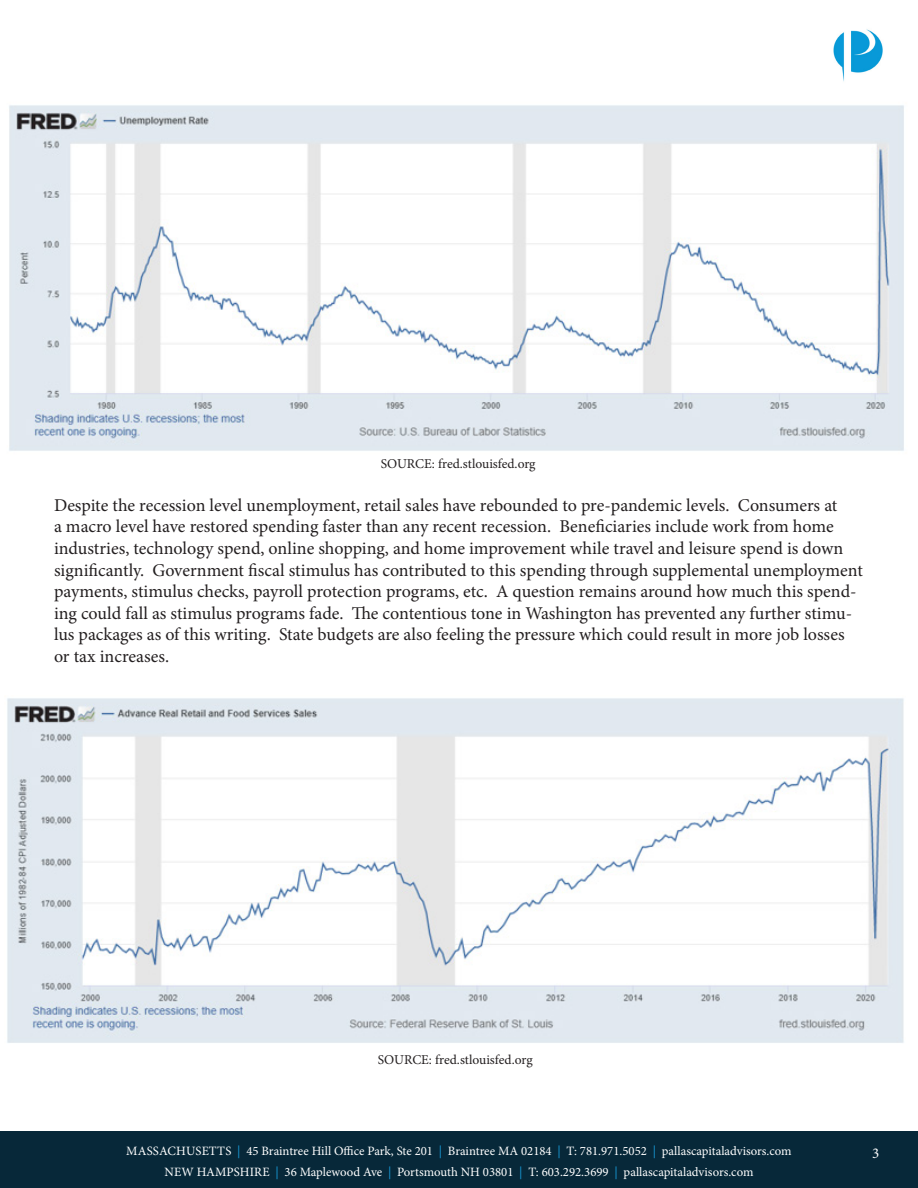
<style>
.page{position:relative;width:918px;height:1188px;background:#fff}
.page>*{position:absolute;margin:0;border:0;box-sizing:border-box;transform-origin:0 0}
.t1{font:18px/21.6px "Minion Pro";letter-spacing:-.005em;color:#231f20}
.t2{font:15px "Minion Pro";color:#fff}
.t3{font:13.5px "Minion Pro";color:#231f20}
.t4{font:12.75px/20.9px "Minion Pro";color:#fff}
.s1{color:#179ad7}
</style>
<div class="page">
<img style="left:833px;top:29px;width:50px;height:53px">
<div style="left:0;top:1132px;width:918px;height:56px;background:#072839"></div>
<img style="left:9px;top:105px;width:895px;height:346px">
<img style="left:7px;top:698px;width:897px;height:345px">
<p class="t3" style="left:381px;top:458px;width:156px">SOURCE: fred.stlouisfed.org</p>
<p class="t1" style="left:54px;top:496px;width:810px">Despite the recession level unemployment, retail sales have rebounded to pre-pandemic levels. Consumers at<br>a macro level have restored spending faster than any recent recession. Beneficiaries include work from home industries, technology spend, online shopping, and home improvement while travel and leisure spend is down significantly. Government fiscal stimulus has contributed to this spending through supplemental unemployment payments, stimulus checks, payroll protection programs, etc. A question remains around how much this spend&shy;ing could fall as stimulus programs fade. The contentious tone in Washington has prevented any further stimu&shy;lus packages as of this writing. State budgets are also feeling the pressure which could result in more job losses or tax increases.</p>
<p class="t3" style="left:378px;top:1054px;width:156px">SOURCE: fred.stlouisfed.org</p>
<p class="t4" style="left:165px;top:1141px;width:629px;text-indent:73px"><span class="s1">|</span> 45 Braintree Hill Office Park, Ste 201 <span class="s1">|</span> Braintree MA 02184 <span class="s1">|</span> T: 781.971.5052 <span class="s1">|</span> pallascapitaladvisors.com<br>NEW HAMPSHIRE <span class="s1">|</span> 36 Maplewood Ave <span class="s1">|</span> Portsmouth NH 03801 <span class="s1">|</span> T: 603.292.3699 <span class="s1">|</span> pallascapitaladvisors.com</p>
<p class="t4" style="left:126px;top:1141px;width:107px">MASSACHUSETTS</p>
<p class="t2" style="left:872px;top:1147px;width:9px">3</p>
</div>
